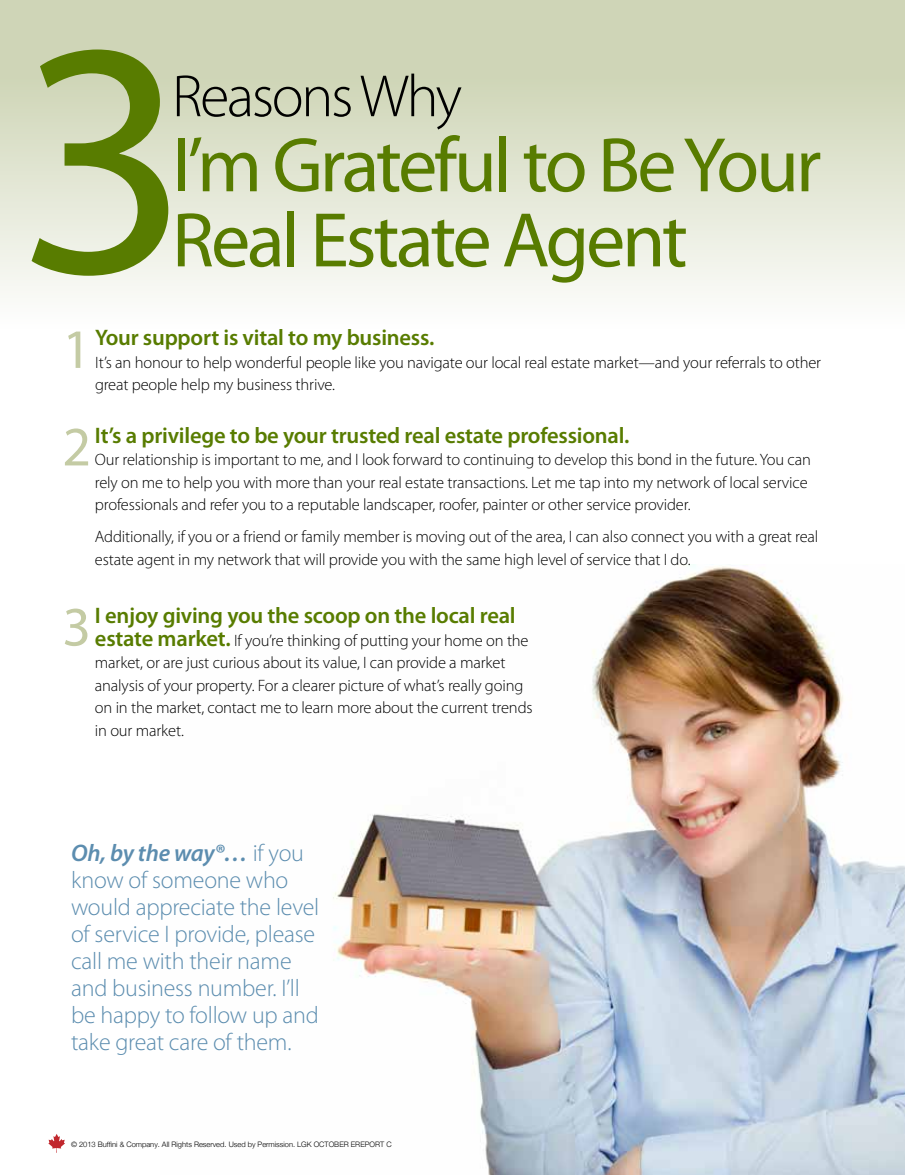
<style>
.page{position:relative;width:905px;height:1175px;background:#fff}
.page>*{position:absolute;margin:0;border:0;box-sizing:border-box;transform-origin:0 0}
.t1{font:336.6px "Myriad Pro";color:#587c00}
.t2{font:78px/75px "Myriad Pro";letter-spacing:-.04em;color:#587c00}
.t3{font:300 60px "Myriad Pro";letter-spacing:-.04em;color:#000}
.t4{font:55.95px "Myriad Pro";color:#c4cba4}
.t5{font:300 24px/27px "Myriad Pro";letter-spacing:-.01em;color:#5c8daf}
.t6{font:600 22.5px "Myriad Pro";letter-spacing:-.01em;color:#587c00}
.t7{font:300 16.5px/22.5px "Myriad Pro";letter-spacing:-.01em;color:#000}
.t8{font:300 7.5px "Helvetica Neue";color:#000}
.s1{font-weight:600;font-size:22.5px;color:#587c00}
.s2{font-weight:600;font-style:italic}
</style>
<div class="page">
<div style="left:0;top:0;width:904px;height:349px;background:linear-gradient(to bottom,#c6cdaa,#fff)"></div>
<img style="left:333px;top:565px;width:571px;height:609px">
<svg style="left:48px;top:1134px;width:17px;height:18px"></svg>
<h1 class="t1" style="left:17px;top:-49px;width:174px">3</h1>
<h3 class="t3" style="left:172px;top:60px;width:291px">Reasons Why</h3>
<h2 class="t2" style="left:172px;top:126px;width:651px">I’m Grateful to Be Your<br>Real Estate Agent</h2>
<h3 class="t4" style="left:62px;top:314px;width:30px">1</h3>
<h3 class="t6" style="left:95px;top:323px;width:341px">Your support is vital to my business.</h3>
<p class="t7" style="left:95px;top:351px;width:727px">It’s an honour to help wonderful people like you navigate our local real estate market—and your referrals to other great people help my business thrive.</p>
<h3 class="t4" style="left:62px;top:412px;width:30px">2</h3>
<h3 class="t6" style="left:95px;top:421px;width:536px">It’s a privilege to be your trusted real estate professional.</h3>
<p class="t7" style="left:95px;top:448px;width:717px">Our relationship is important to me, and I look forward to continuing to develop this bond in the future. You can rely on me to help you with more than your real estate transactions. Let me tap into my network of local service professionals and refer you to a reputable landscaper, roofer, painter or other service provider.</p>
<p class="t7" style="left:95px;top:525px;width:725px">Additionally, if you or a friend or family member is moving out of the area, I can also connect you with a great real estate agent in my network that will provide you with the same high level of service that I do.</p>
<h3 class="t4" style="left:62px;top:592px;width:30px">3</h3>
<h3 class="t6" style="left:95px;top:601px;width:422px">I enjoy giving you the scoop on the local real</h3>
<p class="t7" style="left:95px;top:628px;width:439px"><span class="s1">estate market.</span> If you’re thinking of putting your home on the market, or are just curious about its value, I can provide a market analysis of your property. For a clearer picture of what’s really going on in the market, contact me to learn more about the current trends in our market.</p>
<h3 class="t5" style="left:71px;top:839px;width:250px"><span class="s2">Oh, by the way®…</span> if you know of someone who would appreciate the level of service I provide, please call me with their name and business number. I’ll be happy to follow up and take great care of them.</h3>
<p class="t8" style="left:71px;top:1138px;width:322px">© 2013 Buffini &amp; Company. All Rights Reserved. Used by Permission. LGK OCTOBER EREPORT C</p>
</div>
